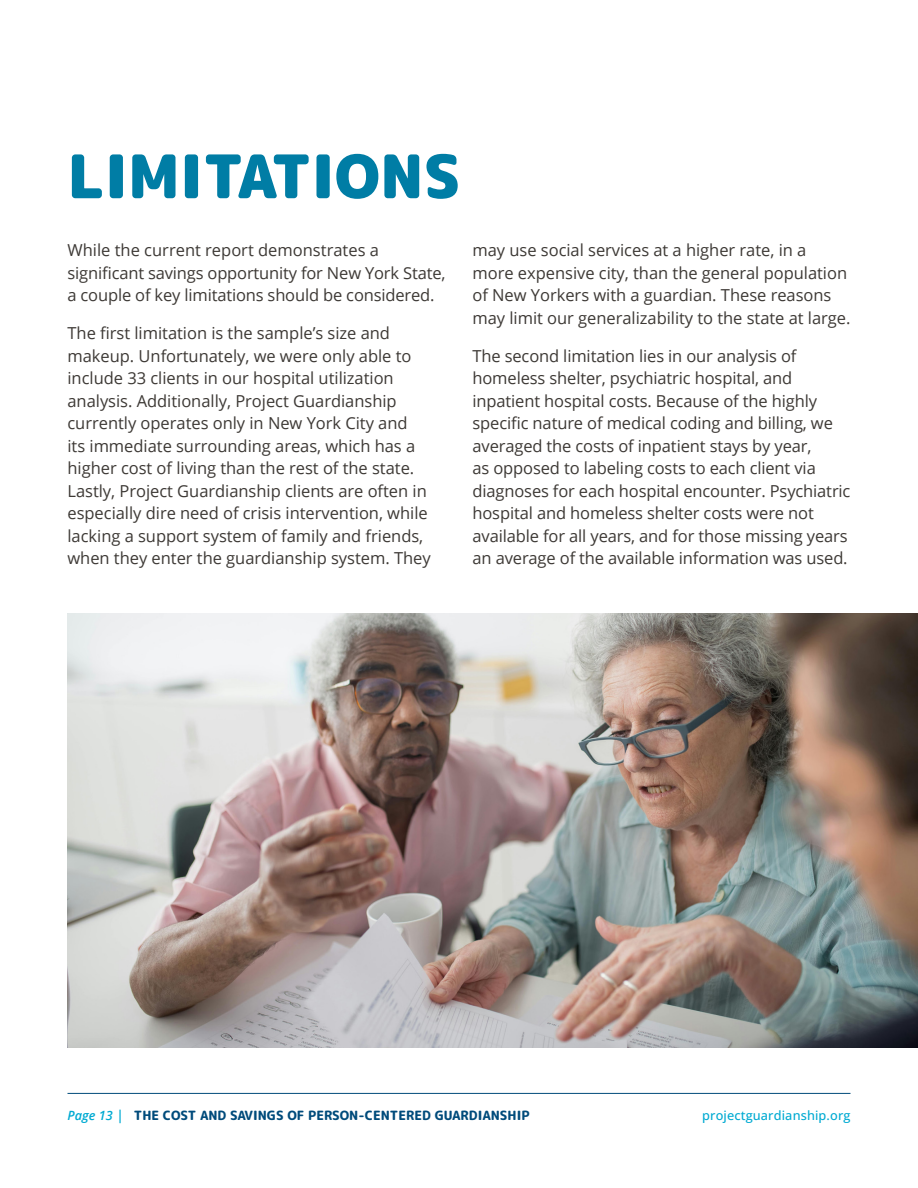
<style>
.page{position:relative;width:918px;height:1188px;background:#fff}
.page>*{position:absolute;margin:0;border:0;box-sizing:border-box;transform-origin:0 0}
._0_HEADER{font:900 60px "Rounded Mplus 1 c";color:#007da5}
.BODY{font:16.5px/22.5px "Open Sans";color:#3d3935}
.t1{font:800 12.75px "Rounded Mplus 1 c";color:#004b7b}
.t2{font:500 12.75px "Open Sans";letter-spacing:.01em;color:#00aad2}
.s1{font-family:"Open Sans";font-weight:600;font-style:italic;color:#00aad2}
.s2{font-family:"Open Sans";font-weight:600;font-size:13.5px;color:#00aad2}
</style>
<div class="page">
<hr style="left:68px;top:1093px;width:782px;height:1px;background:#004b7b">
<img style="left:68px;top:613px;width:850px;height:435px">
<p class="_0_HEADER" style="left:68px;top:134px;width:395px">LIMITATIONS</p>
<p class="BODY" style="left:68px;top:239px;width:379px">While the current report demonstrates a significant savings opportunity for New York State, a couple of key limitations should be considered.</p>
<p class="BODY" style="left:68px;top:321px;width:365px">The first limitation is the sample’s size and makeup. Unfortunately, we were only able to include 33 clients in our hospital utilization analysis. Additionally, Project Guardianship currently operates only in New York City and<br>its immediate surrounding areas, which has a higher cost of living than the rest of the state.<br>Lastly, Project Guardianship clients are often in especially dire need of crisis intervention, while lacking a support system of family and friends, when they enter the guardianship system. They</p>
<p class="BODY" style="left:472px;top:239px;width:380px">may use social services at a higher rate, in a more expensive city, than the general population of New Yorkers with a guardian. These reasons may limit our generalizability to the state at large.</p>
<p class="BODY" style="left:472px;top:344px;width:380px">The second limitation lies in our analysis of homeless shelter, psychiatric hospital, and inpatient hospital costs. Because of the highly specific nature of medical coding and billing, we averaged the costs of inpatient stays by year,<br>as opposed to labeling costs to each client via diagnoses for each hospital encounter. Psychiatric hospital and homeless shelter costs were not available for all years, and for those missing years an average of the available information was used.</p>
<p class="t1" style="left:68px;top:1107px;width:464px"><span class="s1">Page 13</span> <span class="s2">|</span> THE COST AND SAVINGS OF PERSON-CENTERED GUARDIANSHIP</p>
<p class="t2" style="left:702px;top:1106px;width:150px">projectguardianship.org</p>
</div>
